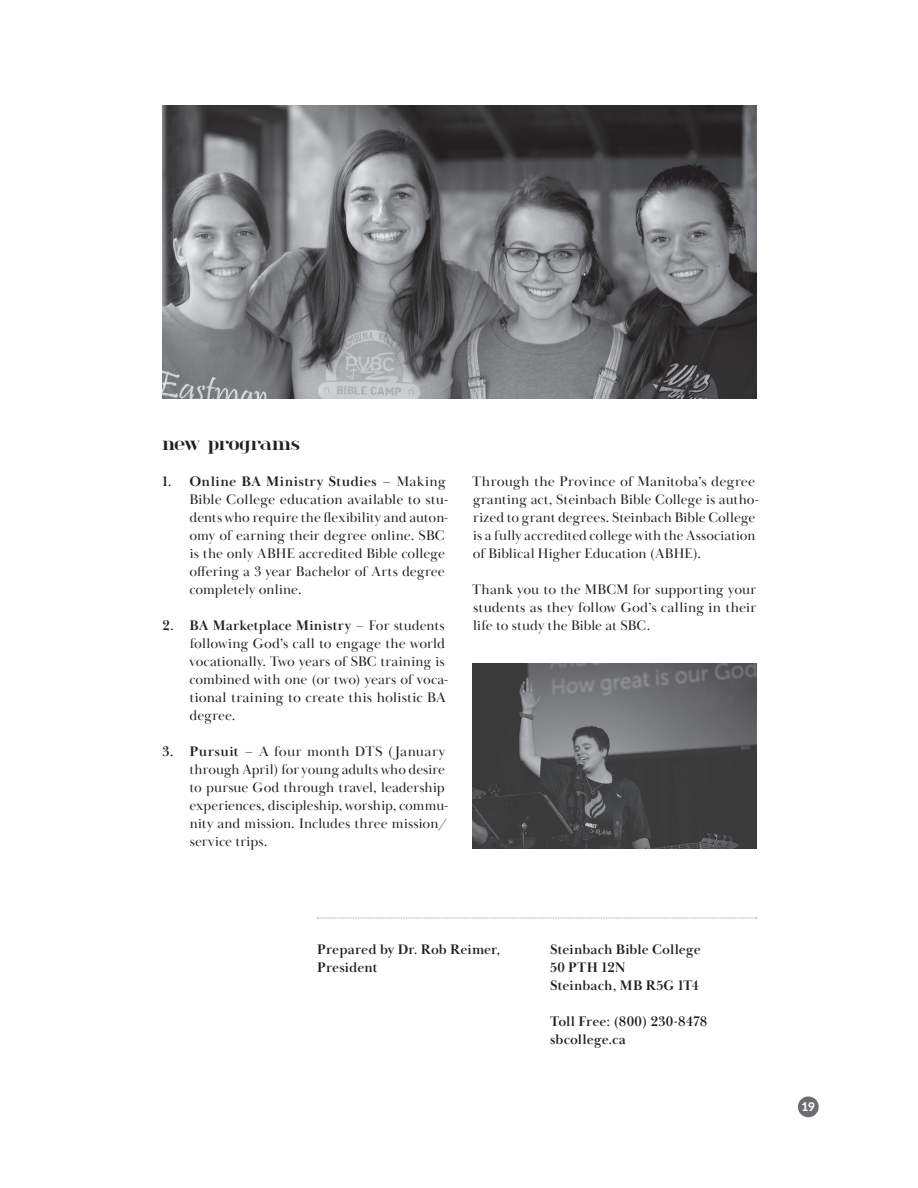
<style>
.page{position:relative;width:918px;height:1188px;background:#fff}
.page>*{position:absolute;margin:0;border:0;box-sizing:border-box;transform-origin:0 0}
.t1{font:700 18px "spinwerad";letter-spacing:-.005em;color:#231f20}
.t2{font:14.25px/18px "Baskerville Display PT";letter-spacing:.005em;color:#231f20}
.t3{font:700 14.25px/18px "Baskerville Display PT";color:#231f20}
.t4{font:800 12px "Lato";color:#fff}
.s1{font-weight:700}
</style>
<div class="page">
<div style="left:798px;top:1096px;width:21px;height:21px;background:#6c6d70;border-radius:50%"></div>
<svg style="left:317px;top:918px;width:440px;height:1px"></svg>
<img style="left:162px;top:106px;width:594px;height:292px">
<img style="left:472px;top:664px;width:284px;height:184px">
<p class="t1" style="left:162px;top:431px;width:139px">new programs</p>
<p class="t2" style="left:189px;top:473px;width:260px;text-indent:-27px"><span class="s1">1. Online BA Ministry Studies</span> – Making Bible College education available to stu&shy;dents who require the flexibility and auton&shy;omy of earning their degree online. SBC is the only ABHE accredited Bible college offering a 3 year Bachelor of Arts degree completely online.</p>
<p class="t2" style="left:189px;top:617px;width:260px;text-indent:-27px"><span class="s1">2. BA Marketplace Ministry</span> – For students following God’s call to engage the world vocationally. Two years of SBC training is combined with one (or two) years of voca&shy;tional training to create this holistic BA degree.</p>
<p class="t2" style="left:189px;top:743px;width:260px;text-indent:-27px"><span class="s1">3. Pursuit</span> – A four month DTS (January through April) for young adults who desire to pursue God through travel, leadership experiences, discipleship, worship, commu&shy;nity and mission. Includes three mission/ service trips.</p>
<p class="t2" style="left:472px;top:473px;width:288px">Through the Province of Manitoba’s degree granting act, Steinbach Bible College is autho&shy;rized to grant degrees. Steinbach Bible College is a fully accredited college with the Association of Biblical Higher Education (ABHE).</p>
<p class="t2" style="left:472px;top:581px;width:286px;text-align:justify">Thank you to the MBCM for supporting your students as they follow God’s calling in their life to study the Bible at SBC.</p>
<p class="t3" style="left:317px;top:941px;width:185px">Prepared by Dr. Rob Reimer,<br>President</p>
<p class="t3" style="left:550px;top:941px;width:152px">Steinbach Bible College<br>50 PTH 12N<br>Steinbach, MB R5G 1T4</p>
<p class="t3" style="left:550px;top:1013px;width:159px">Toll Free: (800) 230-8478 sbcollege.ca</p>
<p class="t4" style="left:801px;top:1098px;width:15px">19</p>
</div>
